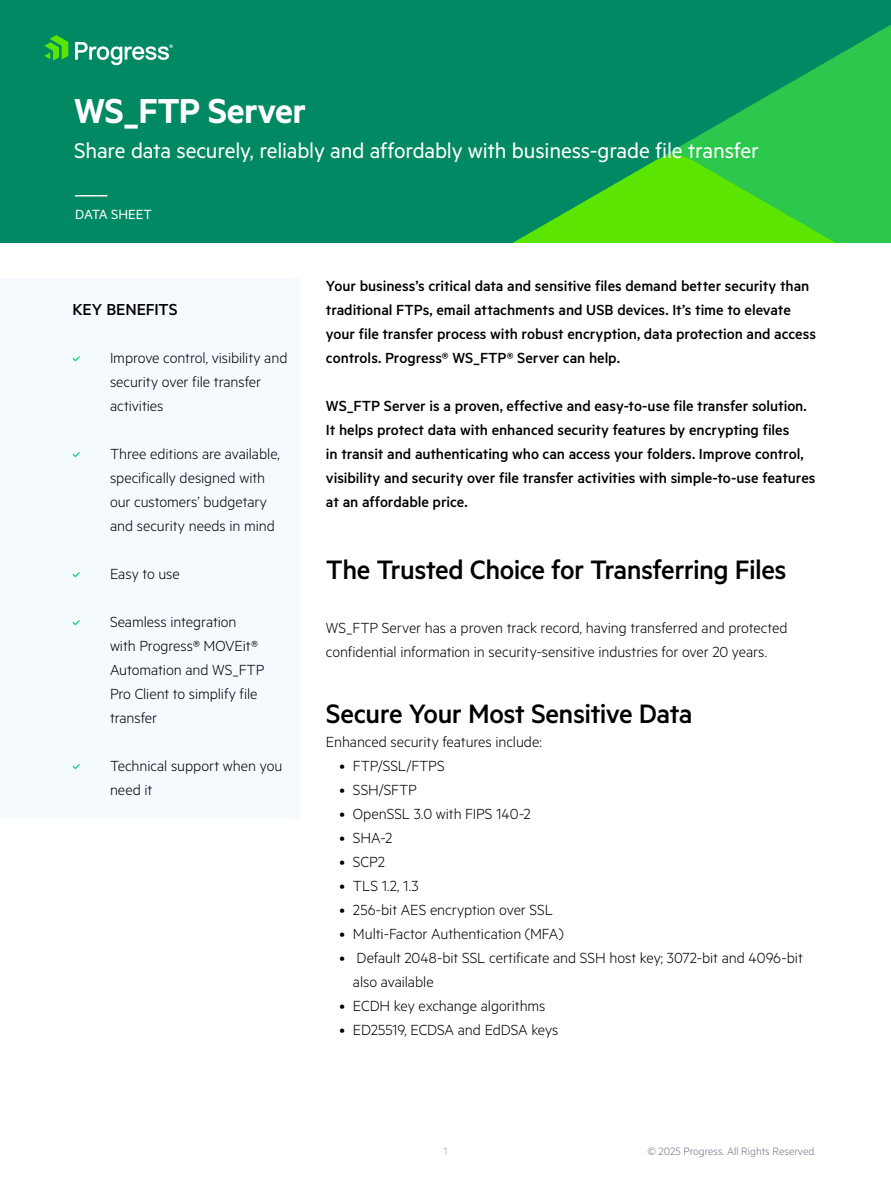
<style>
.page{position:relative;width:891px;height:1188px;background:#fff}
.page>*{position:absolute;margin:0;border:0;box-sizing:border-box;transform-origin:0 0}
.t1{font:600 39px "Metric";letter-spacing:-.015em;color:#fff}
.t2{font:500 30px "Metric";letter-spacing:-.02em;color:#000}
.t3{font:24px "Metric";letter-spacing:-.01em;color:#fff}
.t4{font:500 18px "Metric";letter-spacing:-.005em;color:#000}
.t5{font:300 16.5px/24px "Metric";letter-spacing:-.005em;color:#000}
.t6{font:500 16.5px/24px "Metric";letter-spacing:-.005em;color:#000}
.t7{font:15px "Metric";letter-spacing:-.01em;color:#fff}
.t8{font:300 12px "Metric";color:#6c7589}
.t9{font:300 12px "Metric";color:#989eac}
</style>
<div class="page">
<div style="left:0;top:0;width:891px;height:243px;background:#008963"></div>
<svg style="left:667px;top:25px;width:224px;height:129px"></svg>
<svg style="left:513px;top:154px;width:378px;height:89px"></svg>
<hr style="left:75px;top:195px;width:32px;height:1px;background:#fff">
<svg style="left:44px;top:35px;width:24px;height:26px"></svg>
<svg style="left:75px;top:42px;width:98px;height:23px"></svg>
<div style="left:0;top:278px;width:300px;height:541px;background:#f4faff"></div>
<svg style="left:72px;top:356px;width:8px;height:6px"></svg>
<svg style="left:72px;top:452px;width:8px;height:6px"></svg>
<svg style="left:72px;top:572px;width:8px;height:6px"></svg>
<svg style="left:72px;top:620px;width:8px;height:6px"></svg>
<svg style="left:72px;top:764px;width:8px;height:6px"></svg>
<h1 class="t1" style="left:74px;top:88px;width:233px">WS_FTP Server</h1>
<h3 class="t3" style="left:74px;top:136px;width:686px">Share data securely, reliably and affordably with business-grade file transfer</h3>
<p class="t7" style="left:75px;top:206px;width:78px">DATA SHEET</p>
<p class="t4" style="left:73px;top:299px;width:107px">KEY BENEFITS</p>
<p class="t5" style="left:110px;top:345px;width:179px">Improve control, visibility and security over file transfer activities</p>
<p class="t5" style="left:110px;top:441px;width:171px">Three editions are available, specifically designed with our customers’ budgetary and security needs in mind</p>
<p class="t5" style="left:110px;top:561px;width:71px">Easy to use</p>
<p class="t5" style="left:110px;top:609px;width:156px">Seamless integration with Progress®️ MOVEit®️<br>Automation and WS_FTP<br>Pro Client to simplify file transfer</p>
<p class="t5" style="left:110px;top:753px;width:174px">Technical support when you need it</p>
<p class="t6" style="left:326px;top:273px;width:492px">Your business’s critical data and sensitive files demand better security than traditional FTPs, email attachments and USB devices. It’s time to elevate your file transfer process with robust encryption, data protection and access controls. Progress® WS_FTP® Server can help.</p>
<p class="t6" style="left:326px;top:393px;width:491px">WS_FTP Server is a proven, effective and easy-to-use file transfer solution.<br>It helps protect data with enhanced security features by encrypting files<br>in transit and authenticating who can access your folders. Improve control, visibility and security over file transfer activities with simple-to-use features at an affordable price.</p>
<h2 class="t2" style="left:326px;top:552px;width:462px">The Trusted Choice for Transferring Files</h2>
<p class="t5" style="left:326px;top:615px;width:463px">WS_FTP Server has a proven track record, having transferred and protected confidential information in security-sensitive industries for over 20 years.</p>
<h2 class="t2" style="left:326px;top:696px;width:368px">Secure Your Most Sensitive Data</h2>
<p class="t5" style="left:326px;top:729px;width:217px">Enhanced security features include:</p>
<p class="t5" style="left:339px;top:753px;width:107px">• FTP/SSL/FTPS</p>
<p class="t5" style="left:339px;top:777px;width:79px">• SSH/SFTP</p>
<p class="t5" style="left:339px;top:801px;width:193px">• OpenSSL 3.0 with FIPS 140-2</p>
<p class="t5" style="left:339px;top:825px;width:54px">• SHA-2</p>
<p class="t5" style="left:339px;top:849px;width:47px">• SCP2</p>
<p class="t5" style="left:339px;top:873px;width:81px">• TLS 1.2, 1.3</p>
<p class="t5" style="left:339px;top:897px;width:215px">• 256-bit AES encryption over SSL</p>
<p class="t5" style="left:339px;top:921px;width:226px">• Multi-Factor Authentication (MFA)</p>
<p class="t5" style="left:353px;top:945px;width:451px;text-indent:-13px">• Default 2048-bit SSL certificate and SSH host key; 3072-bit and 4096-bit also available</p>
<p class="t5" style="left:339px;top:993px;width:208px">• ECDH key exchange algorithms</p>
<p class="t5" style="left:339px;top:1017px;width:221px">• ED25519, ECDSA and EdDSA keys</p>
<p class="t9" style="left:444px;top:1144px;width:5px">1</p>
<p class="t8" style="left:647px;top:1144px;width:170px">© 2025 Progress. All Rights Reserved.</p>
</div>
